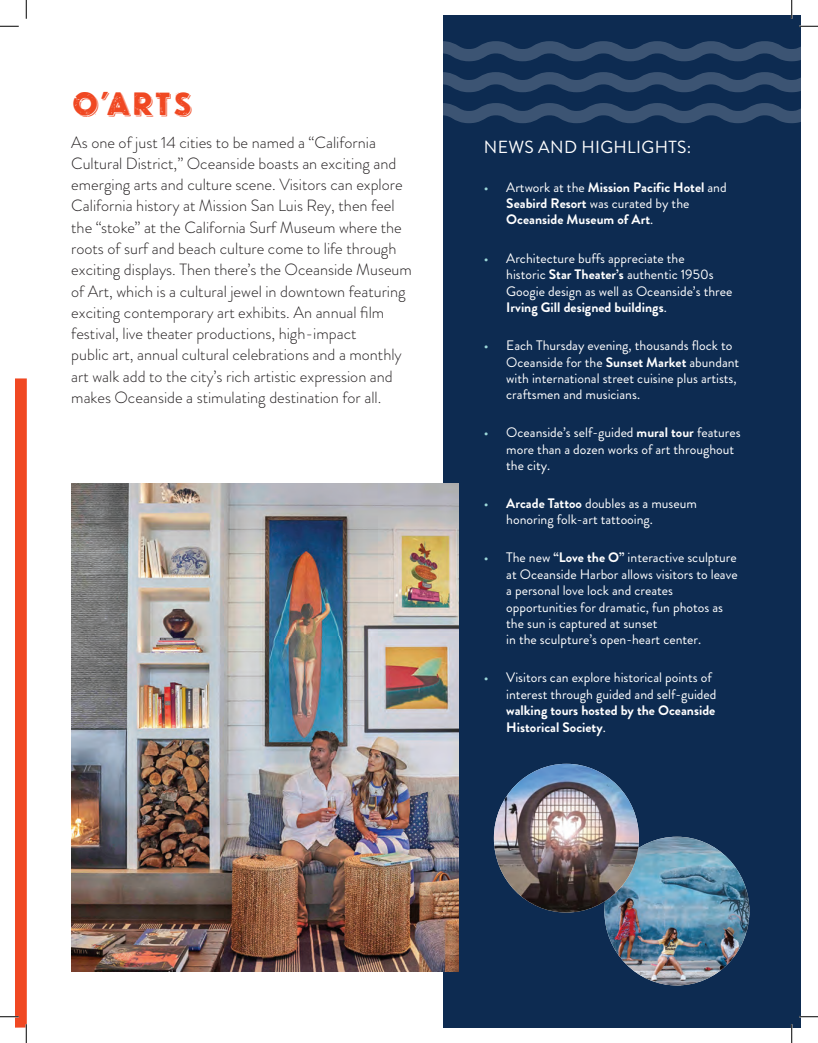
<style>
.page{position:relative;width:818px;height:1043px;background:#fff}
.page>*{position:absolute;margin:0;border:0;box-sizing:border-box;transform-origin:0 0}
.t1{font:32.5px "Newcastle Combined Rusty";color:#f04822}
.t2{font:17.5px "Brandon Grotesque";letter-spacing:.02em;color:#fff}
.t3{font:300 16.25px/21.2px "Brandon Grotesque";color:#231f20}
.t4{font:13.75px/16.4px "Brandon Grotesque";color:#fff}
.t5{font:700 13.75px/16.2px "Brandon Grotesque";color:#fff}
.s1{font-weight:400;color:#9dd8d9}
.s2{font-weight:400}
.s3{color:#9dd8d9}
.s4{font-weight:700}
</style>
<div class="page">
<div style="left:442px;top:15px;width:358px;height:1013px;background:#0d2b51"></div>
<svg style="left:442px;top:40px;width:358px;height:21px"></svg>
<svg style="left:442px;top:71px;width:358px;height:21px"></svg>
<svg style="left:442px;top:102px;width:358px;height:21px"></svg>
<img style="left:71px;top:483px;width:387px;height:488px">
<img style="left:604px;top:836px;width:145px;height:149px">
<img style="left:494px;top:763px;width:144px;height:149px">
<svg style="left:0;top:25px;width:19px;height:2px"></svg>
<svg style="left:799px;top:25px;width:19px;height:2px"></svg>
<svg style="left:799px;top:1015px;width:19px;height:2px"></svg>
<svg style="left:25px;top:0;width:2px;height:19px"></svg>
<svg style="left:0;top:378px;width:27px;height:664px"></svg>
<svg style="left:790px;top:0;width:2px;height:19px"></svg>
<svg style="left:790px;top:1024px;width:2px;height:18px"></svg>
<h1 class="t1" style="left:71px;top:85px;width:123px">O’Arts</h1>
<p class="t3" style="left:71px;top:131px;width:342px">As one of just 14 cities to be named a “California Cultural District,” Oceanside boasts an exciting and emerging arts and culture scene. Visitors can explore California history at Mission San Luis Rey, then feel the “stoke” at the California Surf Museum where the roots of surf and beach culture come to life through exciting displays. Then there’s the Oceanside Museum of Art, which is a cultural jewel in downtown featuring exciting contemporary art exhibits. An annual film festival, live theater productions, high-impact<br>public art, annual cultural celebrations and a monthly art walk add to the city’s rich artistic expression and makes Oceanside a stimulating destination for all.</p>
<p class="t2" style="left:484px;top:135px;width:209px">NEWS AND HIGHLIGHTS:</p>
<p class="t5" style="left:506px;top:179px;width:222px;text-indent:-22px"><span class="s1">•</span> <span class="s2">Artwork at the</span> Mission Pacific Hotel <span class="s2">and<br></span>Seabird Resort <span class="s2">was curated by the<br></span>Oceanside Museum of Art<span class="s2">.</span></p>
<p class="t4" style="left:506px;top:250px;width:228px;text-indent:-22px"><span class="s3">•</span> Architecture buffs appreciate the<br>historic <span class="s4">Star Theater’s</span> authentic 1950s Googie design as well as Oceanside’s three <span class="s4">Irving Gill designed buildings</span>.</p>
<p class="t4" style="left:506px;top:337px;width:234px;text-indent:-22px"><span class="s3">•</span> Each Thursday evening, thousands flock to Oceanside for the <span class="s4">Sunset Market</span> abundant with international street cuisine plus artists, craftsmen and musicians.</p>
<p class="t4" style="left:506px;top:425px;width:236px;text-indent:-22px"><span class="s3">•</span> Oceanside’s self-guided <span class="s4">mural tour</span> features more than a dozen works of art throughout the city.</p>
<p class="t4" style="left:506px;top:495px;width:192px;line-height:16px;text-indent:-22px"><span class="s3">•</span> <span class="s4">Arcade Tattoo</span> doubles as a museum honoring folk-art tattooing.</p>
<p class="t4" style="left:506px;top:549px;width:233px;text-indent:-22px"><span class="s3">•</span> The new <span class="s4">“Love the O”</span> interactive sculpture at Oceanside Harbor allows visitors to leave a personal love lock and creates opportunities for dramatic, fun photos as the sun is captured at sunset<br>in the sculpture’s open-heart center.</p>
<p class="t4" style="left:506px;top:669px;width:212px;text-indent:-22px"><span class="s3">•</span> Visitors can explore historical points of interest through guided and self-guided</p>
<p class="t5" style="left:506px;top:702px;width:211px">walking tours hosted by the Oceanside<br>Historical Society<span class="s2">.</span></p>
</div>
